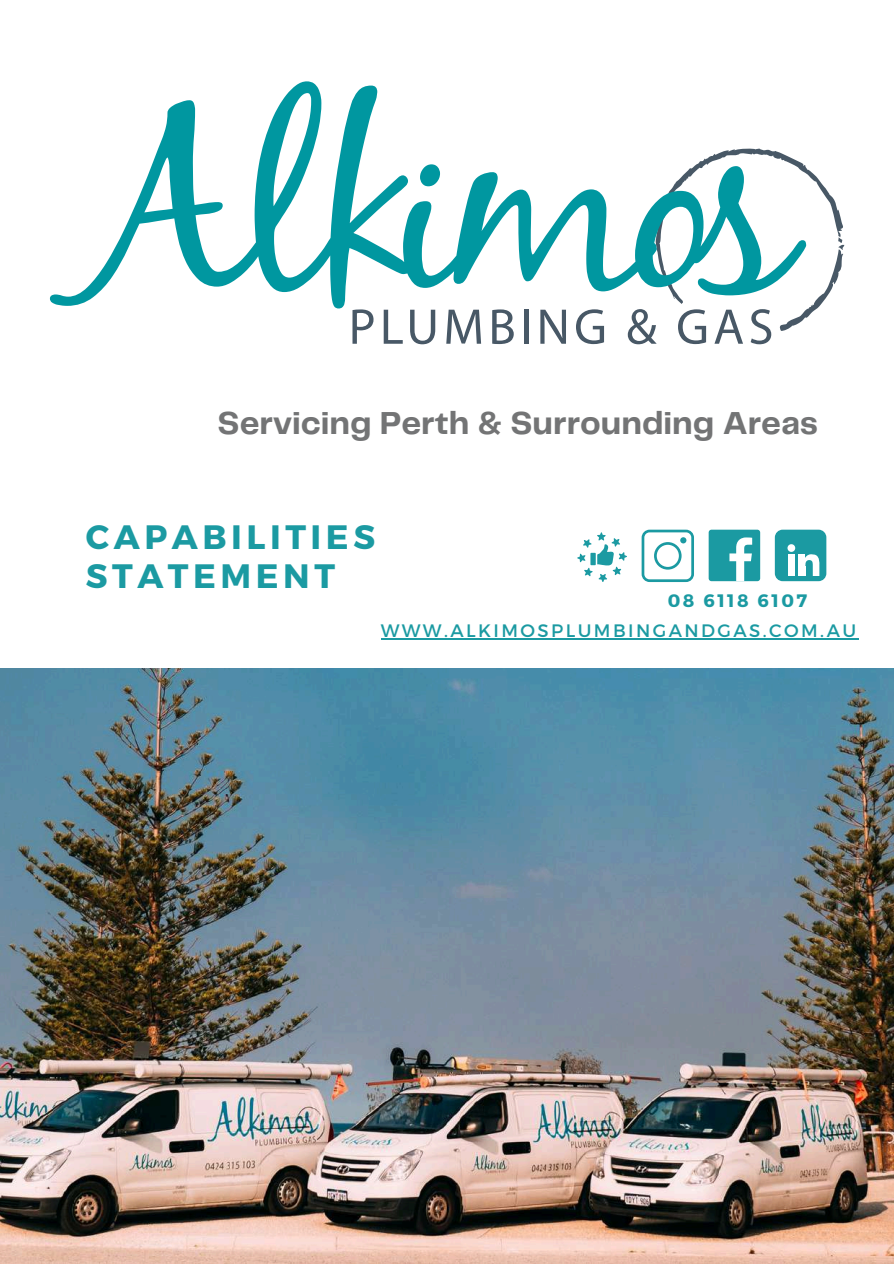
<style>
.page{position:relative;width:894px;height:1264px;background:#fff}
.page>*{position:absolute;margin:0;border:0;box-sizing:border-box;transform-origin:0 0}
.t1{font:700 33.75px/39.3px "Montserrat";letter-spacing:.135em;color:#1b9aa2}
.t2{font:700 33px "Telegraf";color:#737475}
.t3{font:18px "Montserrat";letter-spacing:.135em;color:#1b9aa2}
.t4{font:700 18px "Montserrat";letter-spacing:.135em;color:#1b9aa2}
</style>
<div class="page">
<img style="left:0;top:668px;width:893px;height:595px">
<div style="left:708px;top:529px;width:52px;height:52px;background:#1b9aa2;border-radius:3px"></div>
<svg style="left:729px;top:537px;width:23px;height:44px"></svg>
<div style="left:774px;top:529px;width:52px;height:52px;background:#1b9aa2;border-radius:8px"></div>
<svg style="left:787px;top:544px;width:8px;height:8px"></svg>
<div style="left:787px;top:554px;width:7px;height:22px;background:#fff"></div>
<div style="left:798px;top:554px;width:6px;height:22px;background:#fff"></div>
<svg style="left:804px;top:554px;width:15px;height:22px"></svg>
<svg style="left:641px;top:529px;width:52px;height:53px"></svg>
<svg style="left:577px;top:532px;width:49px;height:50px"></svg>
<div style="left:590px;top:553px;width:5px;height:12px;background:#1b9aa2"></div>
<hr style="left:380px;top:638px;width:478px;height:1px;background:#1b9aa2">
<svg style="left:352px;top:309px;width:21px;height:35px"></svg>
<svg style="left:383px;top:310px;width:19px;height:34px"></svg>
<svg style="left:410px;top:310px;width:25px;height:34px"></svg>
<svg style="left:446px;top:310px;width:35px;height:34px"></svg>
<svg style="left:492px;top:309px;width:21px;height:35px"></svg>
<div style="left:523px;top:310px;width:5px;height:34px;background:#485866"></div>
<svg style="left:540px;top:310px;width:26px;height:34px"></svg>
<svg style="left:576px;top:309px;width:28px;height:35px"></svg>
<svg style="left:627px;top:167px;width:217px;height:177px"></svg>
<svg style="left:50px;top:81px;width:756px;height:227px"></svg>
<h2 class="t2" style="left:217px;top:409px;width:601px">Servicing Perth &amp; Surrounding Areas</h2>
<h1 class="t1" style="left:86px;top:515px;width:291px">CAPABILITIES<br>STATEMENT</h1>
<p class="t4" style="left:667px;top:589px;width:141px">08 6118 6107</p>
<p class="t3" style="left:380px;top:619px;width:477px">WWW.ALKIMOSPLUMBINGANDGAS.COM.AU</p>
</div>
